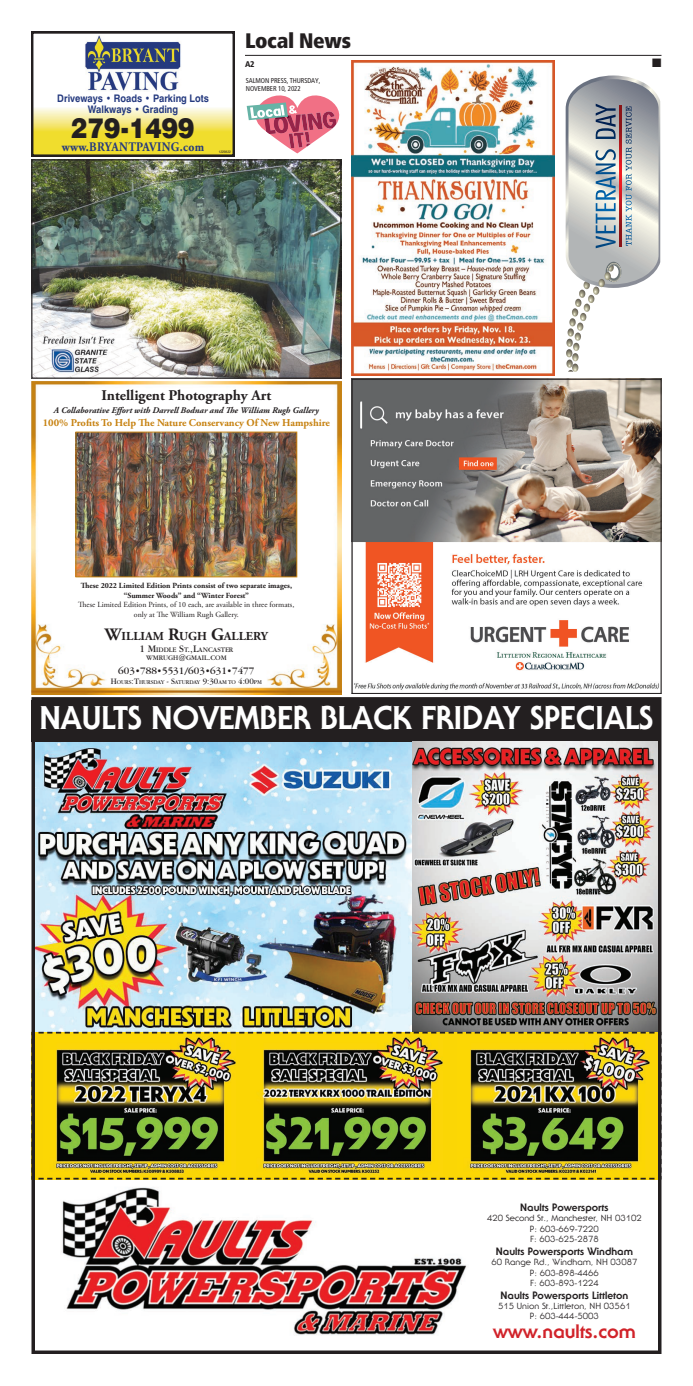
<style>
.page{position:relative;width:693px;height:1386px;background:#fff}
.page>*{position:absolute;margin:0;border:0;box-sizing:border-box;transform-origin:0 0}
.t1{font:800 32.11px "Serif Gothic";letter-spacing:-.01em;color:#fff}
.t2{font:900 27.82px "Swiss 721 BT";color:#231f20;scale:.9 1}
.t3{font:900 condensed 21px "Frutiger";letter-spacing:-.015em;color:#231f20}
.t4{font:800 19.07px "Serif Gothic";color:#d1232a}
.t5{font:700 14.79px "Adobe Garamond Pro";color:#231f20}
.t6{font:700 13.04px "Adobe Garamond";letter-spacing:.03em;color:#253a7f;scale:.9 1}
.t7{font:12.25px "Zapf Dingbats ITC";color:#231f20}
.t8{font:700 12.16px "Adobe Garamond Pro";color:#231f20}
.t9{font:800 10.41px "Serif Gothic";color:#231f20}
.t10{font:700 10.41px "Adobe Garamond Pro";color:#c78211}
.t11{font:700 10.41px/11.5px "Swiss 721 BT";color:#253a7f;text-align:center;scale:.9 1}
.t12{font:10.41px "Garamond";color:#231f20}
.t13{font:8.66px/10.4px "Serif Gothic";color:#231f20;text-align:center}
.t14{font:italic 700 8.66px "Adobe Garamond Pro";color:#231f20}
.t15{font:900 condensed 8.31px "Frutiger";color:#231f20}
.t16{font:7.79px/9.4px "Adobe Garamond Pro";color:#231f20;text-align:center}
.t17{font:7.26px/8.7px "Garamond";color:#231f20;text-align:center}
.t18{font:condensed 7px/8.8px "Frutiger";letter-spacing:-.015em;color:#231f20}
.t19{font:6.12px "Garamond";color:#231f20}
.t20{font:3.5px "Helvetica";color:#231f20;scale:.9 1}
.s1{font-weight:700}
.s2{font-size:17.41px}
.s3{font-size:10.41px}
.s4{font-size:8.66px}
</style>
<div class="page">
<hr style="left:245px;top:55px;width:417px;height:1px;background:#231f20">
<img style="left:32px;top:381px;width:309px;height:313px">
<img style="left:78px;top:434px;width:217px;height:141px">
<div style="left:76px;top:432px;width:221px;height:145px;border:1px solid #c78211"></div>
<svg style="left:32px;top:32px;width:202px;height:125px"></svg>
<img style="left:85px;top:35px;width:96px;height:56px">
<img style="left:352px;top:60px;width:203px;height:315px">
<img style="left:34px;top:162px;width:305px;height:214px">
<div style="left:32px;top:160px;width:309px;height:218px;border:1px solid #231f20"></div>
<img style="left:354px;top:381px;width:306px;height:309px">
<div style="left:352px;top:379px;width:310px;height:315px;border:1px solid #231f20"></div>
<img style="left:61px;top:1187px;width:406px;height:148px">
<div style="left:32px;top:700px;width:630px;height:42px;background:#231f20"></div>
<img style="left:36px;top:742px;width:621px;height:289px">
<svg style="left:36px;top:1031px;width:626px;height:149px;background:#8c8126"></svg>
<div style="left:32px;top:697px;width:629px;height:657px;border:3px solid #231f20"></div>
<svg style="left:247px;top:95px;width:92px;height:58px"></svg>
<svg style="left:566px;top:75px;width:94px;height:297px"></svg>
<p class="t11" style="left:57px;top:94px;width:170px">Driveways • Roads • Parking Lots<br>Walkways • Grading</p>
<p class="t6" style="left:62px;top:139px;width:160px">www.BRYANTPAVING.com</p>
<p class="t2" style="left:71px;top:113px;width:139px">279-1499</p>
<p class="t20" style="left:219px;top:150px;width:15px">1229822</p>
<p class="t3" style="left:245px;top:28px;width:108px">Local News</p>
<p class="t15" style="left:245px;top:60px;width:11px">A2</p>
<p class="t7" style="left:652px;top:57px;width:11px">■</p>
<p class="t18" style="left:246px;top:76px;width:76px">SALMON PRESS, THURSDAY,<br>NOVEMBER 10, 2022</p>
<p class="t5" style="left:102px;top:387px;width:171px">Intelligent Photography Art</p>
<p class="t14" style="left:54px;top:406px;width:267px">A Collaborative Effort with Darrell Bodnar and The William Rugh Gallery</p>
<p class="t10" style="left:43px;top:416px;width:289px">100% Profits To Help The Nature Conservancy Of New Hampshire</p>
<p class="t16" style="left:78px;top:582px;width:218px"><span class="s1">These 2022 Limited Edition Prints consist of two separate images, “Summer Woods” and “Winter Forest”<br></span>These Limited Edition Prints, of 10 each, are available in three formats, only at The William Rugh Gallery.</p>
<p class="t8" style="left:105px;top:629px;width:164px"><span class="s2">W</span>ILLIAM <span class="s2">R</span>UGH <span class="s2">G</span>ALLERY</p>
<p class="t17" style="left:139px;top:645px;width:95px"><span class="s3">1 M</span>IDDLE <span class="s3">S</span>T<span class="s3">.,L</span>ANCASTER<br>WMRUGH<span class="s3">@</span>GMAIL<span class="s3">.</span>COM</p>
<p class="t12" style="left:118px;top:665px;width:138px">603•788•5531/603•631•7477</p>
<p class="t19" style="left:111px;top:679px;width:153px"><span class="s4">H</span>OURS<span class="s4">:T</span>HURSDAY <span class="s4">- S</span>ATURDAY <span class="s4">9:30</span>AM TO <span class="s4">4:00</span>PM</p>
<p class="t1" style="left:39px;top:698px;width:616px">NAULTS NOVEMBER BLACK FRIDAY SPECIALS</p>
<p class="t9" style="left:520px;top:1201px;width:90px">Naults Powersports</p>
<p class="t13" style="left:487px;top:1213px;width:156px">420 Second St., Manchester, NH 03102<br>P: 603-669-7220<br>F: 603-625-2878</p>
<p class="t9" style="left:496px;top:1245px;width:139px">Naults Powersports Windham</p>
<p class="t13" style="left:492px;top:1257px;width:147px">60 Range Rd., Windham, NH 03087<br>P: 603-898-4466<br>F: 603-893-1224</p>
<p class="t9" style="left:501px;top:1288px;width:129px">Naults Powersports Littleton</p>
<p class="t13" style="left:498px;top:1301px;width:134px">515 Union St.,Littleton, NH 03561<br>P: 603-444-5003</p>
<p class="t4" style="left:493px;top:1320px;width:144px">www.naults.com</p>
</div>
